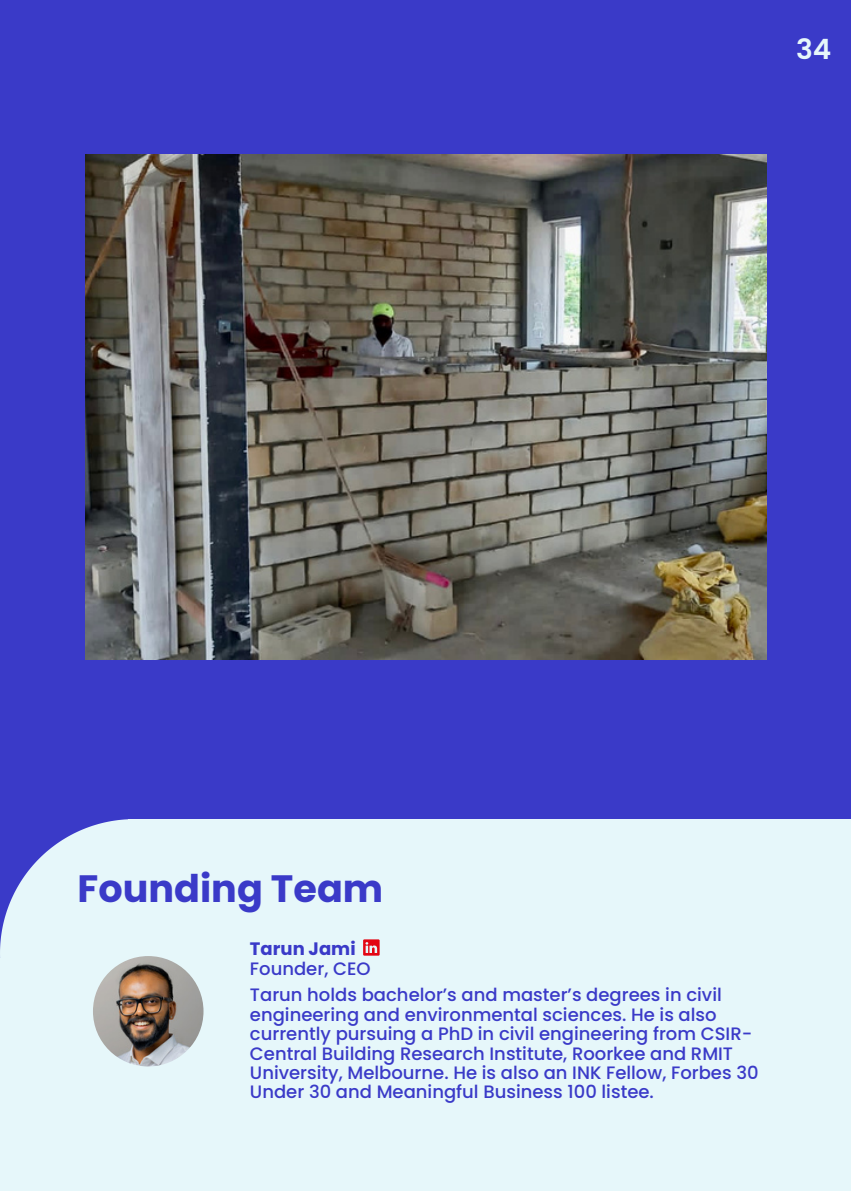
<style>
.page{position:relative;width:851px;height:1191px;background:#fff}
.page>*{position:absolute;margin:0;border:0;box-sizing:border-box;transform-origin:0 0}
.t1{font:700 38px "Poppins";color:#3a3ac8}
.t2{font:600 28px "Poppins";color:#e6f7fa}
.t3{font:500 18px/19.4px "Poppins";color:#3a3ac8}
.t4{font:700 18px "Poppins";color:#3a3ac8}
</style>
<div class="page">
<div style="left:0;top:0;width:850px;height:1190px;background:#3a3ac8"></div>
<svg style="left:0;top:819px;width:268px;height:139px;fill:#e6f7fa"></svg>
<div style="left:128px;top:820px;width:722px;height:370px;background:#e6f7fa"></div>
<div style="left:0;top:958px;width:397px;height:232px;background:#e6f7fa"></div>
<img style="left:93px;top:956px;width:110px;height:110px;border-radius:50%">
<svg style="left:363px;top:939px;width:16px;height:17px"></svg>
<img style="left:85px;top:155px;width:681px;height:505px">
<h2 class="t2" style="left:795px;top:29px;width:37px">34</h2>
<h1 class="t1" style="left:78px;top:862px;width:307px">Founding Team</h1>
<p class="t4" style="left:250px;top:936px;width:107px">Tarun Jami</p>
<p class="t3" style="left:250px;top:959px;width:122px">Founder, CEO</p>
<p class="t3" style="left:250px;top:985px;width:510px">Tarun holds bachelor’s and master’s degrees in civil engineering and environmental sciences. He is also currently pursuing a PhD in civil engineering from CSIR-Central Building Research Institute, Roorkee and RMIT University, Melbourne. He is also an INK Fellow, Forbes 30<br>Under 30 and Meaningful Business 100 listee.</p>
</div>
